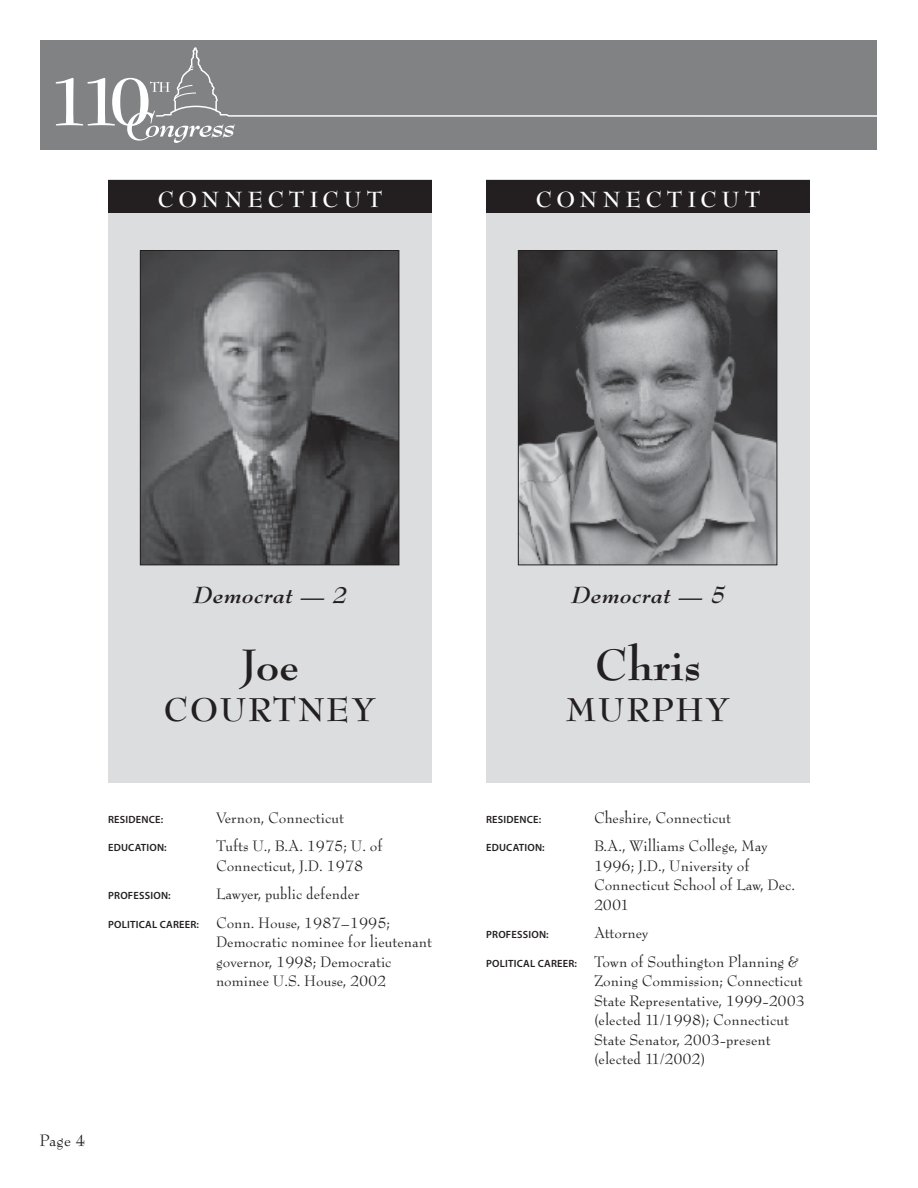
<style>
.page{position:relative;width:918px;height:1188px;background:#fff}
.page>*{position:absolute;margin:0;border:0;box-sizing:border-box;transform-origin:0 0}
.t1{font:700 48px "Bernhard Modern Std";color:#231f20}
.t2{font:700 36px "Bernhard Modern Std";letter-spacing:.05em;color:#231f20}
.t3{font:italic 700 25.5px "Bernhard Modern Std";letter-spacing:.02em;color:#231f20}
.t4{font:700 24px "Bernhard Modern Std";letter-spacing:.205em;color:#fff}
.t5{font:18px "Bernhard Modern Std";color:#231f20}
.t6{font:16.5px/19.5px "Bernhard Modern Std";color:#231f20}
.t7{font:600 10.5px "Myriad Pro";letter-spacing:.02em;color:#231f20}
.s1{font-family:"Myriad Pro";font-weight:600;font-size:10.5px}
</style>
<div class="page">
<div style="left:486px;top:180px;width:324px;height:603px;background:#dcddde"></div>
<div style="left:108px;top:180px;width:324px;height:603px;background:#dcddde"></div>
<div style="left:40px;top:40px;width:837px;height:110px;background:#808284"></div>
<svg style="left:155px;top:48px;width:722px;height:211px"></svg>
<svg style="left:56px;top:66px;width:179px;height:77px"></svg>
<div style="left:109px;top:180px;width:323px;height:33px;background:#231f20"></div>
<div style="left:486px;top:180px;width:324px;height:33px;background:#231f20"></div>
<img style="left:520px;top:252px;width:255px;height:311px">
<div style="left:518px;top:250px;width:259px;height:315px;border:1px solid #231f20"></div>
<img style="left:142px;top:252px;width:255px;height:311px">
<div style="left:140px;top:250px;width:259px;height:315px;border:1px solid #231f20"></div>
<h3 class="t4" style="left:158px;top:187px;width:226px">CONNECTICUT</h3>
<h3 class="t4" style="left:536px;top:187px;width:226px">CONNECTICUT</h3>
<h3 class="t3" style="left:193px;top:581px;width:155px">Democrat — 2</h3>
<h1 class="t1" style="left:241px;top:640px;width:59px">Joe</h1>
<h2 class="t2" style="left:164px;top:691px;width:214px">COURTNEY</h2>
<p class="t7" style="left:108px;top:812px;width:57px">RESIDENCE:</p>
<p class="t6" style="left:216px;top:808px;width:130px">Vernon, Connecticut</p>
<p class="t7" style="left:108px;top:841px;width:60px">EDUCATION:</p>
<p class="t6" style="left:216px;top:837px;width:168px">Tufts U., B.A. 1975; U. of<br>Connecticut, J.D. 1978</p>
<p class="t7" style="left:108px;top:889px;width:64px">PROFESSION:</p>
<p class="t6" style="left:108px;top:880px;width:284px;line-height:28.5px;text-indent:108px">Lawyer, public defender<br><span class="s1">POLITICAL CAREER:</span> Conn. House, 1987–1995;</p>
<p class="t6" style="left:216px;top:933px;width:217px">Democratic nominee for lieutenant governor, 1998; Democratic nominee U.S. House, 2002</p>
<p class="t5" style="left:40px;top:1131px;width:47px">Page 4</p>
<h3 class="t3" style="left:571px;top:581px;width:155px">Democrat — 5</h3>
<h1 class="t1" style="left:595px;top:640px;width:107px">Chris</h1>
<h2 class="t2" style="left:566px;top:691px;width:166px">MURPHY</h2>
<p class="t7" style="left:486px;top:812px;width:57px">RESIDENCE:</p>
<p class="t6" style="left:594px;top:808px;width:139px">Cheshire, Connecticut</p>
<p class="t7" style="left:486px;top:841px;width:60px">EDUCATION:</p>
<p class="t6" style="left:594px;top:837px;width:203px">B.A., Williams College, May<br>1996; J.D., University of<br>Connecticut School of Law, Dec.<br>2001</p>
<p class="t7" style="left:486px;top:928px;width:64px">PROFESSION:</p>
<p class="t6" style="left:486px;top:919px;width:314px;line-height:28.5px;text-indent:108px">Attorney<br><span class="s1">POLITICAL CAREER:</span> Town of Southington Planning &amp;</p>
<p class="t6" style="left:594px;top:972px;width:212px">Zoning Commission; Connecticut<br>State Representative, 1999-2003 (elected 11/1998); Connecticut<br>State Senator, 2003-present (elected 11/2002)</p>
</div>
